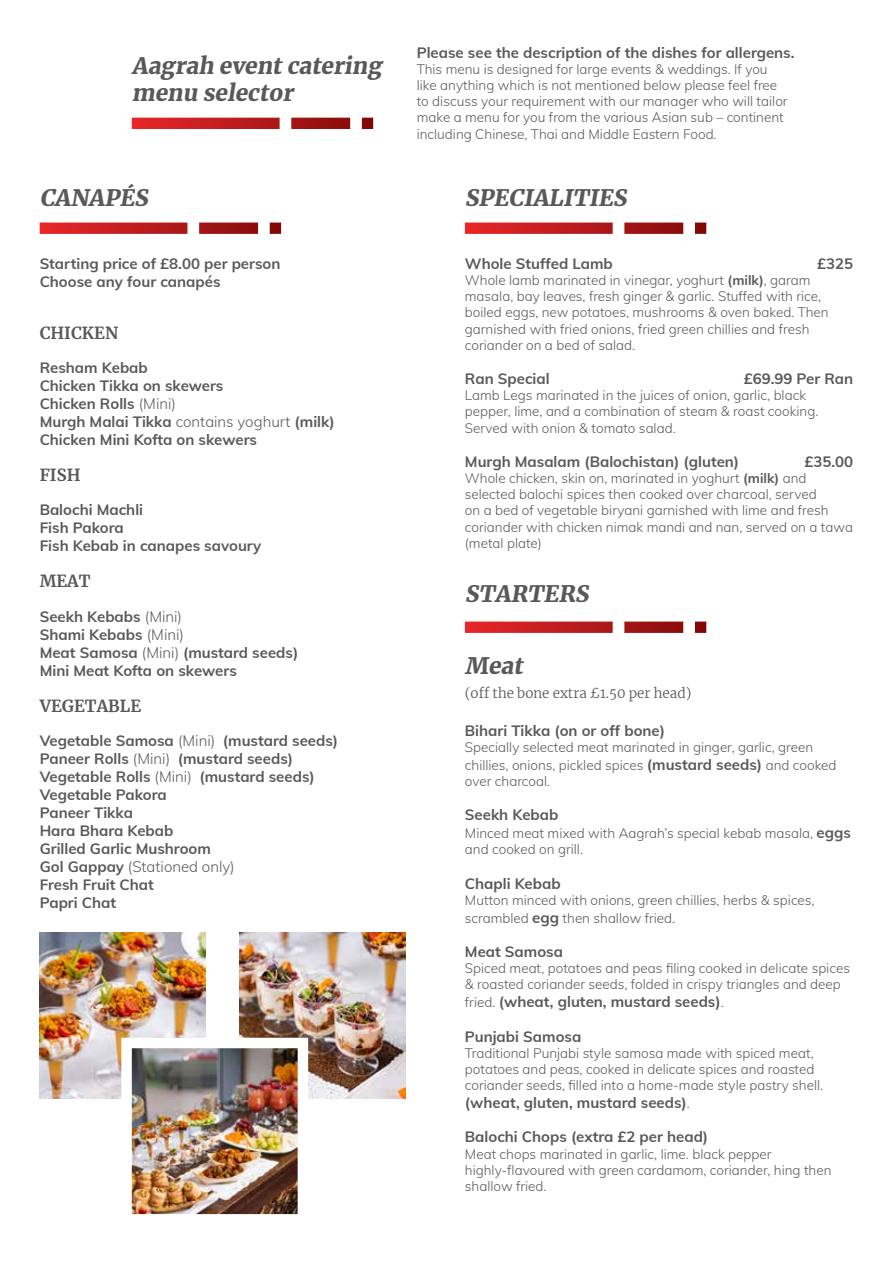
<style>
.page{position:relative;width:893px;height:1263px;background:#fff}
.page>*{position:absolute;margin:0;border:0;box-sizing:border-box;transform-origin:0 0}
.t1{font:italic 900 22.5px/27px "Merriweather";color:#58595b}
.t2{font:700 16.5px "Merriweather";color:#58595b}
.t3{font:700 15px/18px "Muli";color:#58595b}
.t4{font:300 13.5px/16.2px "Muli";color:#58595b}
.t5{font:300 13.5px "Merriweather";color:#58595b}
.s1{font-weight:300}
.s2{font-weight:700}
.s3{font-weight:700;font-size:15px}
.s4{font-weight:300;font-size:13.5px}
</style>
<div class="page">
<svg style="left:465px;top:223px;width:241px;height:11px;background:#bf3232"></svg>
<svg style="left:40px;top:223px;width:241px;height:11px;background:#bf3232"></svg>
<svg style="left:132px;top:118px;width:241px;height:11px;background:#be3030"></svg>
<svg style="left:465px;top:621px;width:241px;height:12px;background:#c23b3c"></svg>
<img style="left:40px;top:933px;width:166px;height:165px">
<img style="left:240px;top:933px;width:165px;height:165px">
<img style="left:116px;top:1032px;width:197px;height:183px">
<h1 class="t1" style="left:132px;top:52px;width:256px">Aagrah event catering menu selector</h1>
<h1 class="t1" style="left:40px;top:183px;width:115px">CANAPÉS</h1>
<p class="t3" style="left:40px;top:254px;width:242px">Starting price of £8.00 per person<br>Choose any four canapés</p>
<p class="t2" style="left:40px;top:321px;width:80px">CHICKEN</p>
<p class="t3" style="left:40px;top:358px;width:297px">Resham Kebab<br>Chicken Tikka on skewers<br>Chicken Rolls <span class="s1">(Mini)<br></span>Murgh Malai Tikka <span class="s1">contains yoghurt</span> (milk)<br>Chicken Mini Kofta on skewers</p>
<p class="t2" style="left:40px;top:464px;width:42px">FISH</p>
<p class="t3" style="left:40px;top:500px;width:223px">Balochi Machli<br>Fish Pakora<br>Fish Kebab in canapes savoury</p>
<p class="t2" style="left:40px;top:570px;width:52px">MEAT</p>
<p class="t3" style="left:40px;top:606px;width:260px">Seekh Kebabs <span class="s1">(Mini)<br></span>Shami Kebabs <span class="s1">(Mini)<br></span>Meat Samosa <span class="s1">(Mini)</span> (mustard seeds)<br>Mini Meat Kofta on skewers</p>
<p class="t2" style="left:40px;top:694px;width:103px">VEGETABLE</p>
<p class="t3" style="left:40px;top:731px;width:300px">Vegetable Samosa <span class="s1">(Mini)</span> (mustard seeds)<br>Paneer Rolls <span class="s1">(Mini)</span> (mustard seeds)<br>Vegetable Rolls <span class="s1">(Mini)</span> (mustard seeds)<br>Vegetable Pakora<br>Paneer Tikka<br>Hara Bhara Kebab<br>Grilled Garlic Mushroom<br>Gol Gappay <span class="s1">(Stationed only)<br></span>Fresh Fruit Chat<br>Papri Chat</p>
<p class="t3" style="left:417px;top:42px;width:379px">Please see the description of the dishes for allergens.</p>
<p class="t4" style="left:417px;top:60px;width:372px">This menu is designed for large events &amp; weddings. If you like anything which is not mentioned below please feel free to discuss your requirement with our manager who will tailor make a menu for you from the various Asian sub – continent including Chinese, Thai and Middle Eastern Food.</p>
<h1 class="t1" style="left:465px;top:183px;width:168px">SPECIALITIES</h1>
<p class="t3" style="left:465px;top:254px;width:149px">Whole Stuffed Lamb</p>
<p class="t3" style="left:817px;top:254px;width:37px">£325</p>
<p class="t4" style="left:465px;top:271px;width:365px">Whole lamb marinated in vinegar, yoghurt <span class="s2">(milk)</span>, garam masala, bay leaves, fresh ginger &amp; garlic. Stuffed with rice, boiled eggs, new potatoes, mushrooms &amp; oven baked. Then garnished with fried onions, fried green chillies and fresh coriander on a bed of salad.</p>
<p class="t3" style="left:465px;top:369px;width:86px">Ran Special</p>
<p class="t3" style="left:744px;top:369px;width:111px">£69.99 Per Ran</p>
<p class="t4" style="left:465px;top:386px;width:355px">Lamb Legs marinated in the juices of onion, garlic, black pepper, lime, and a combination of steam &amp; roast cooking.<br>Served with onion &amp; tomato salad.</p>
<p class="t3" style="left:465px;top:452px;width:276px">Murgh Masalam (Balochistan) (gluten)</p>
<p class="t3" style="left:804px;top:452px;width:50px">£35.00</p>
<p class="t4" style="left:465px;top:469px;width:390px">Whole chicken, skin on, marinated in yoghurt <span class="s2">(milk)</span> and selected balochi spices then cooked over charcoal, served<br>on a bed of vegetable biryani garnished with lime and fresh coriander with chicken nimak mandi and nan, served on a tawa (metal plate)</p>
<h1 class="t1" style="left:465px;top:579px;width:130px">STARTERS</h1>
<h1 class="t1" style="left:465px;top:651px;width:64px">Meat</h1>
<p class="t5" style="left:465px;top:683px;width:228px">(off the bone extra £1.50 per head)</p>
<p class="t3" style="left:465px;top:720px;width:202px">Bihari Tikka (on or off bone)</p>
<p class="t4" style="left:465px;top:737px;width:373px;line-height:18px">Specially selected meat marinated in ginger, garlic, green chillies, onions, pickled spices <span class="s3">(mustard seeds)</span> and cooked</p>
<p class="t4" style="left:465px;top:772px;width:87px">over charcoal.</p>
<p class="t3" style="left:465px;top:805px;width:95px">Seekh Kebab</p>
<p class="t4" style="left:465px;top:824px;width:388px">Minced meat mixed with Aagrah’s special kebab masala, <span class="s3">eggs </span>and cooked on grill.</p>
<p class="t3" style="left:465px;top:873px;width:97px">Chapli Kebab</p>
<p class="t4" style="left:465px;top:890px;width:351px;line-height:18px">Mutton minced with onions, green chillies, herbs &amp; spices, scrambled <span class="s3">egg</span> then shallow fried.</p>
<p class="t3" style="left:465px;top:942px;width:100px">Meat Samosa</p>
<p class="t4" style="left:465px;top:959px;width:387px">Spiced meat, potatoes and peas filing cooked in delicate spices &amp; roasted coriander seeds, folded in crispy triangles and deep</p>
<p class="t3" style="left:465px;top:992px;width:260px"><span class="s4">fried.</span> (wheat, gluten, mustard seeds)<span class="s4">.</span></p>
<p class="t3" style="left:465px;top:1026px;width:118px">Punjabi Samosa</p>
<p class="t4" style="left:465px;top:1044px;width:360px">Traditional Punjabi style samosa made with spiced meat, potatoes and peas, cooked in delicate spices and roasted coriander seeds, filled into a home-made style pastry shell.</p>
<p class="t3" style="left:465px;top:1093px;width:226px">(wheat, gluten, mustard seeds)<span class="s4">.</span></p>
<p class="t3" style="left:465px;top:1127px;width:245px">Balochi Chops (extra £2 per head)</p>
<p class="t4" style="left:465px;top:1145px;width:368px">Meat chops marinated in garlic, lime. black pepper highly-flavoured with green cardamom, coriander, hing then shallow fried.</p>
</div>
